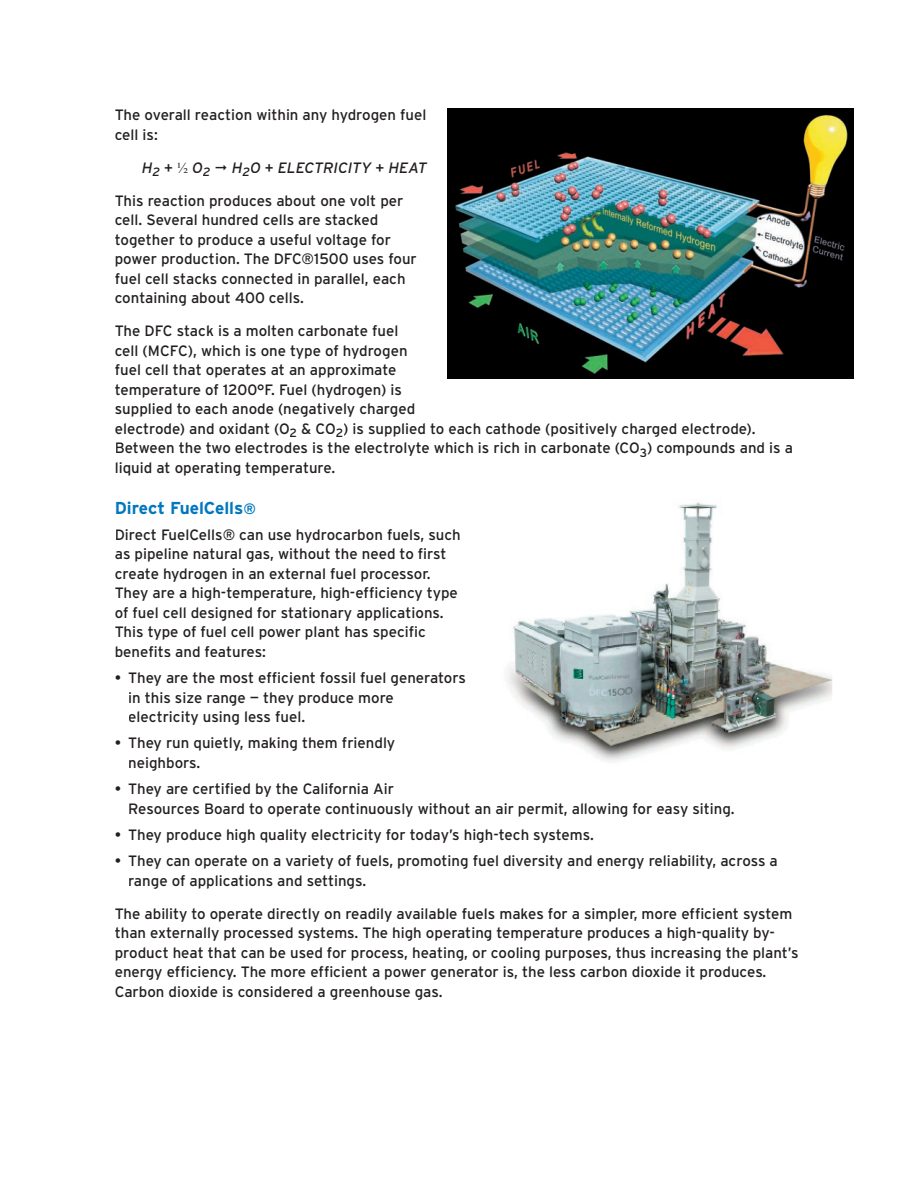
<style>
.page{position:relative;width:918px;height:1188px;background:#fff}
.page>*{position:absolute;margin:0;border:0;box-sizing:border-box;transform-origin:0 0}
.t1{font:700 17.25px "Interstate";color:#0077be}
.t2{font:15px/19.5px "Interstate";color:#231f20}
.t3{font:italic 15px "Interstate";color:#231f20}
.s1{font-family:"Times New Roman";font-style:normal}
.s2{font-size:15px}
</style>
<div class="page">
<img style="left:506px;top:502px;width:326px;height:260px">
<img style="left:447px;top:108px;width:406px;height:271px">
<p class="t2" style="left:115px;top:105px;width:313px">The overall reaction within any hydrogen fuel cell is:</p>
<p class="t3" style="left:142px;top:159px;width:287px">H<sub>2</sub> + <span class="s1">½</span> O<sub>2</sub> ◻ H<sub>2</sub>O + ELECTRICITY + HEAT</p>
<p class="t2" style="left:115px;top:190px;width:304px">This reaction produces about one volt per cell. Several hundred cells are stacked together to produce a useful voltage for power production. The DFC®1500 uses four fuel cell stacks connected in parallel, each containing about 400 cells.</p>
<p class="t2" style="left:115px;top:321px;width:680px">The DFC stack is a molten carbonate fuel<br>cell (MCFC), which is one type of hydrogen<br>fuel cell that operates at an approximate<br>temperature of 1200°F. Fuel (hydrogen) is<br>supplied to each anode (negatively charged<br>electrode) and oxidant (O<sub>2</sub> &amp; CO<sub>2</sub>) is supplied to each cathode (positively charged electrode).<br>Between the two electrodes is the electrolyte which is rich in carbonate (CO<sub>3</sub>) compounds and is a liquid at operating temperature.</p>
<p class="t1" style="left:115px;top:498px;width:143px">Direct FuelCells<span class="s2">®</span></p>
<p class="t2" style="left:115px;top:525px;width:348px">Direct FuelCells® can use hydrocarbon fuels, such as pipeline natural gas, without the need to first create hydrogen in an external fuel processor.<br>They are a high-temperature, high-efficiency type of fuel cell designed for stationary applications.<br>This type of fuel cell power plant has specific benefits and features:</p>
<p class="t2" style="left:128px;top:668px;width:339px;text-indent:-14px">• They are the most efficient fossil fuel generators in this size range — they produce more electricity using less fuel.</p>
<p class="t2" style="left:128px;top:733px;width:269px;text-indent:-14px">• They run quietly, making them friendly neighbors.</p>
<p class="t2" style="left:128px;top:779px;width:608px;text-indent:-14px">• They are certified by the California Air<br>Resources Board to operate continuously without an air permit, allowing for easy siting.</p>
<p class="t2" style="left:115px;top:825px;width:481px">• They produce high quality electricity for today’s high-tech systems.</p>
<p class="t2" style="left:128px;top:851px;width:651px;text-indent:-14px">• They can operate on a variety of fuels, promoting fuel diversity and energy reliability, across a range of applications and settings.</p>
<p class="t2" style="left:115px;top:903px;width:685px">The ability to operate directly on readily available fuels makes for a simpler, more efficient system than externally processed systems. The high operating temperature produces a high-quality by&shy;product heat that can be used for process, heating, or cooling purposes, thus increasing the plant’s energy efficiency. The more efficient a power generator is, the less carbon dioxide it produces.<br>Carbon dioxide is considered a greenhouse gas.</p>
</div>
